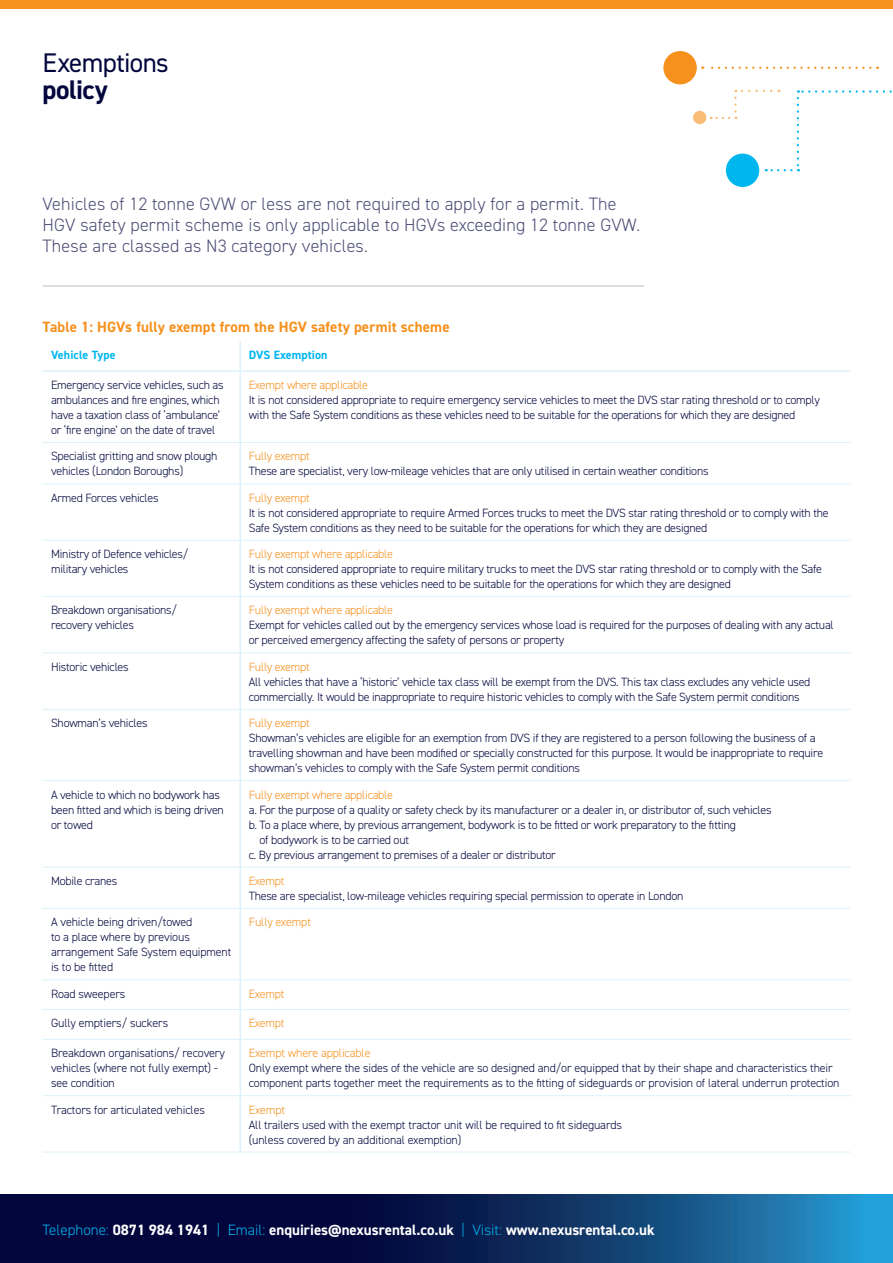
<style>
.page{position:relative;width:893px;height:1263px;background:#fff}
.page>*{position:absolute;margin:0;border:0;box-sizing:border-box;transform-origin:0 0}
.t1{font:27px "DIN2014";letter-spacing:-.025em;color:#02063d}
.t2{font:700 27px "DIN2014";letter-spacing:-.015em;color:#02063d}
.t3{font:300 18px/21px "DIN2014";letter-spacing:.01em;color:#4d4e75}
.t4{font:700 15px "DIN2014";color:#fff}
.t5{font:700 15px "DIN2014";letter-spacing:.01em;color:#f6911e}
.t6{font:300 12px/15px "DIN2014";letter-spacing:-.02em;color:#02063d}
.t7{font:300 12px "DIN2014";letter-spacing:-.02em;color:#f6911e}
.t8{font:700 12px "DIN2014";letter-spacing:.01em;color:#00b6ef}
.s1{font-weight:300;color:#00b6ef}
</style>
<div class="page">
<div style="left:663px;top:51px;width:34px;height:33px;background:#f6911e;border-radius:50%"></div>
<svg style="left:702px;top:67px;width:168px;height:2px"></svg>
<svg style="left:797px;top:90px;width:95px;height:81px"></svg>
<svg style="left:766px;top:169px;width:25px;height:2px"></svg>
<div style="left:726px;top:154px;width:33px;height:33px;background:#00b6ef;border-radius:50%"></div>
<div style="left:693px;top:111px;width:13px;height:13px;background:#f9bd78;border-radius:50%"></div>
<svg style="left:735px;top:90px;width:36px;height:2px"></svg>
<svg style="left:711px;top:98px;width:26px;height:21px"></svg>
<svg style="left:0;top:1195px;width:893px;height:68px;background:#0c2f64"></svg>
<div style="left:0;top:0;width:893px;height:9px;background:#f6911e"></div>
<svg style="left:43px;top:652px;width:807px;height:500px"></svg>
<hr style="left:239px;top:341px;width:2px;height:29px;background:#dbf2fc">
<hr style="left:43px;top:370px;width:197px;height:2px;background:#dbf2fc">
<hr style="left:240px;top:370px;width:610px;height:2px;background:#dbf2fc">
<hr style="left:239px;top:372px;width:2px;height:70px;background:#dbf2fc">
<hr style="left:239px;top:443px;width:2px;height:40px;background:#dbf2fc">
<hr style="left:239px;top:484px;width:2px;height:56px;background:#dbf2fc">
<hr style="left:43px;top:442px;width:197px;height:1px;background:#dbf2fc">
<hr style="left:240px;top:442px;width:610px;height:1px;background:#dbf2fc">
<hr style="left:43px;top:483px;width:197px;height:1px;background:#dbf2fc">
<hr style="left:240px;top:483px;width:610px;height:1px;background:#dbf2fc">
<hr style="left:43px;top:540px;width:197px;height:1px;background:#dbf2fc">
<hr style="left:43px;top:596px;width:197px;height:1px;background:#dbf2fc">
<hr style="left:240px;top:596px;width:610px;height:1px;background:#dbf2fc">
<hr style="left:239px;top:541px;width:2px;height:55px;background:#dbf2fc">
<hr style="left:239px;top:597px;width:2px;height:56px;background:#dbf2fc">
<hr style="left:43px;top:653px;width:197px;height:1px;background:#dbf2fc">
<hr style="left:240px;top:653px;width:610px;height:1px;background:#dbf2fc">
<hr style="left:239px;top:653px;width:2px;height:56px;background:#dbf2fc">
<hr style="left:239px;top:710px;width:2px;height:70px;background:#dbf2fc">
<hr style="left:239px;top:781px;width:2px;height:86px;background:#dbf2fc">
<hr style="left:239px;top:867px;width:2px;height:41px;background:#dbf2fc">
<hr style="left:239px;top:909px;width:2px;height:70px;background:#dbf2fc">
<hr style="left:239px;top:980px;width:2px;height:29px;background:#dbf2fc">
<hr style="left:239px;top:1010px;width:2px;height:29px;background:#dbf2fc">
<hr style="left:239px;top:1040px;width:2px;height:55px;background:#dbf2fc">
<hr style="left:239px;top:1096px;width:2px;height:56px;background:#dbf2fc">
<hr style="left:43px;top:709px;width:197px;height:1px;background:#dbf2fc">
<hr style="left:43px;top:780px;width:197px;height:1px;background:#dbf2fc">
<hr style="left:43px;top:867px;width:197px;height:1px;background:#dbf2fc">
<hr style="left:43px;top:908px;width:197px;height:1px;background:#dbf2fc">
<hr style="left:43px;top:979px;width:197px;height:1px;background:#dbf2fc">
<hr style="left:43px;top:1009px;width:197px;height:1px;background:#dbf2fc">
<hr style="left:43px;top:1039px;width:197px;height:1px;background:#dbf2fc">
<hr style="left:43px;top:1095px;width:197px;height:1px;background:#dbf2fc">
<hr style="left:43px;top:1152px;width:197px;height:1px;background:#dbf2fc">
<hr style="left:240px;top:540px;width:610px;height:1px;background:#dbf2fc">
<hr style="left:240px;top:709px;width:610px;height:1px;background:#dbf2fc">
<hr style="left:240px;top:780px;width:610px;height:1px;background:#dbf2fc">
<hr style="left:240px;top:867px;width:610px;height:1px;background:#dbf2fc">
<hr style="left:240px;top:908px;width:610px;height:1px;background:#dbf2fc">
<hr style="left:240px;top:979px;width:610px;height:1px;background:#dbf2fc">
<hr style="left:240px;top:1009px;width:610px;height:1px;background:#dbf2fc">
<hr style="left:240px;top:1039px;width:610px;height:1px;background:#dbf2fc">
<hr style="left:240px;top:1095px;width:610px;height:1px;background:#dbf2fc">
<hr style="left:240px;top:1152px;width:610px;height:1px;background:#dbf2fc">
<hr style="left:43px;top:286px;width:601px;height:1px;background:#bcbdc0">
<p class="t1" style="left:43px;top:46px;width:128px">Exemptions</p>
<p class="t2" style="left:43px;top:72px;width:67px">policy</p>
<p class="t3" style="left:43px;top:193px;width:599px">Vehicles of 12 tonne GVW or less are not required to apply for a permit. The<br>HGV safety permit scheme is only applicable to HGVs exceeding 12 tonne GVW.<br>These are classed as N3 category vehicles.</p>
<p class="t5" style="left:43px;top:317px;width:409px">Table 1: HGVs fully exempt from the HGV safety permit scheme</p>
<p class="t8" style="left:51px;top:347px;width:66px">Vehicle Type</p>
<p class="t8" style="left:249px;top:347px;width:80px">DVS Exemption</p>
<p class="t6" style="left:51px;top:377px;width:174px">Emergency service vehicles, such as ambulances and fire engines, which have a taxation class of ‘ambulance’ or ‘fire engine’ on the date of travel</p>
<p class="t7" style="left:249px;top:378px;width:121px">Exempt where applicable</p>
<p class="t6" style="left:249px;top:392px;width:573px">It is not considered appropriate to require emergency service vehicles to meet the DVS star rating threshold or to comply with the Safe System conditions as these vehicles need to be suitable for the operations for which they are designed</p>
<p class="t6" style="left:51px;top:449px;width:168px">Specialist gritting and snow plough vehicles (London Boroughs)</p>
<p class="t7" style="left:249px;top:449px;width:62px">Fully exempt</p>
<p class="t6" style="left:249px;top:464px;width:461px">These are specialist, very low-mileage vehicles that are only utilised in certain weather conditions</p>
<p class="t6" style="left:51px;top:490px;width:109px">Armed Forces vehicles</p>
<p class="t7" style="left:249px;top:490px;width:62px">Fully exempt</p>
<p class="t6" style="left:249px;top:505px;width:581px">It is not considered appropriate to require Armed Forces trucks to meet the DVS star rating threshold or to comply with the<br>Safe System conditions as they need to be suitable for the operations for which they are designed</p>
<p class="t6" style="left:51px;top:546px;width:139px">Ministry of Defence vehicles/ military vehicles</p>
<p class="t7" style="left:249px;top:547px;width:146px">Fully exempt where applicable</p>
<p class="t6" style="left:249px;top:561px;width:575px">It is not considered appropriate to require military trucks to meet the DVS star rating threshold or to comply with the Safe<br>System conditions as these vehicles need to be suitable for the operations for which they are designed</p>
<p class="t6" style="left:51px;top:603px;width:127px">Breakdown organisations/ recovery vehicles</p>
<p class="t7" style="left:249px;top:603px;width:146px">Fully exempt where applicable</p>
<p class="t6" style="left:249px;top:618px;width:587px">Exempt for vehicles called out by the emergency services whose load is required for the purposes of dealing with any actual or perceived emergency affecting the safety of persons or property</p>
<p class="t6" style="left:51px;top:659px;width:79px">Historic vehicles</p>
<p class="t7" style="left:249px;top:659px;width:62px">Fully exempt</p>
<p class="t6" style="left:249px;top:674px;width:563px">All vehicles that have a ‘historic’ vehicle tax class will be exempt from the DVS. This tax class excludes any vehicle used commercially. It would be inappropriate to require historic vehicles to comply with the Safe System permit conditions</p>
<p class="t6" style="left:51px;top:716px;width:98px">Showman’s vehicles</p>
<p class="t7" style="left:249px;top:716px;width:62px">Fully exempt</p>
<p class="t6" style="left:249px;top:731px;width:576px">Showman’s vehicles are eligible for an exemption from DVS if they are registered to a person following the business of a travelling showman and have been modified or specially constructed for this purpose. It would be inappropriate to require showman’s vehicles to comply with the Safe System permit conditions</p>
<p class="t6" style="left:51px;top:787px;width:174px">A vehicle to which no bodywork has been fitted and which is being driven or towed</p>
<p class="t7" style="left:249px;top:787px;width:146px">Fully exempt where applicable</p>
<p class="t6" style="left:249px;top:802px;width:524px">a. For the purpose of a quality or safety check by its manufacturer or a dealer in, or distributor of, such vehicles</p>
<p class="t6" style="left:260px;top:817px;width:478px;text-indent:-11px">b. To a place where, by previous arrangement, bodywork is to be fitted or work preparatory to the fitting of bodywork is to be carried out</p>
<p class="t6" style="left:249px;top:847px;width:309px">c. By previous arrangement to premises of a dealer or distributor</p>
<p class="t6" style="left:51px;top:873px;width:68px">Mobile cranes</p>
<p class="t7" style="left:249px;top:873px;width:37px">Exempt</p>
<p class="t6" style="left:249px;top:888px;width:436px">These are specialist, low-mileage vehicles requiring special permission to operate in London</p>
<p class="t6" style="left:51px;top:915px;width:182px">A vehicle being driven/towed<br>to a place where by previous arrangement Safe System equipment is to be fitted</p>
<p class="t7" style="left:249px;top:915px;width:64px">Fully exempt</p>
<p class="t6" style="left:51px;top:986px;width:76px">Road sweepers</p>
<p class="t7" style="left:249px;top:986px;width:37px">Exempt</p>
<p class="t6" style="left:51px;top:1016px;width:119px">Gully emptiers/ suckers</p>
<p class="t7" style="left:249px;top:1016px;width:37px">Exempt</p>
<p class="t6" style="left:51px;top:1045px;width:175px">Breakdown organisations/ recovery vehicles (where not fully exempt) - see condition</p>
<p class="t7" style="left:249px;top:1046px;width:123px">Exempt where applicable</p>
<p class="t6" style="left:249px;top:1060px;width:592px">Only exempt where the sides of the vehicle are so designed and/or equipped that by their shape and characteristics their component parts together meet the requirements as to the fitting of sideguards or provision of lateral underrun protection</p>
<p class="t6" style="left:51px;top:1102px;width:155px">Tractors for articulated vehicles</p>
<p class="t7" style="left:249px;top:1102px;width:38px">Exempt</p>
<p class="t6" style="left:249px;top:1117px;width:375px">All trailers used with the exempt tractor unit will be required to fit sideguards</p>
<p class="t6" style="left:249px;top:1132px;width:214px">(unless covered by an additional exemption)</p>
<p class="t4" style="left:43px;top:1220px;width:613px"><span class="s1">Telephone:</span> 0871 984 1941 <span class="s1">| Email:</span> enquiries@nexusrental.co.uk <span class="s1">| Visit:</span> www.nexusrental.co.uk</p>
</div>
